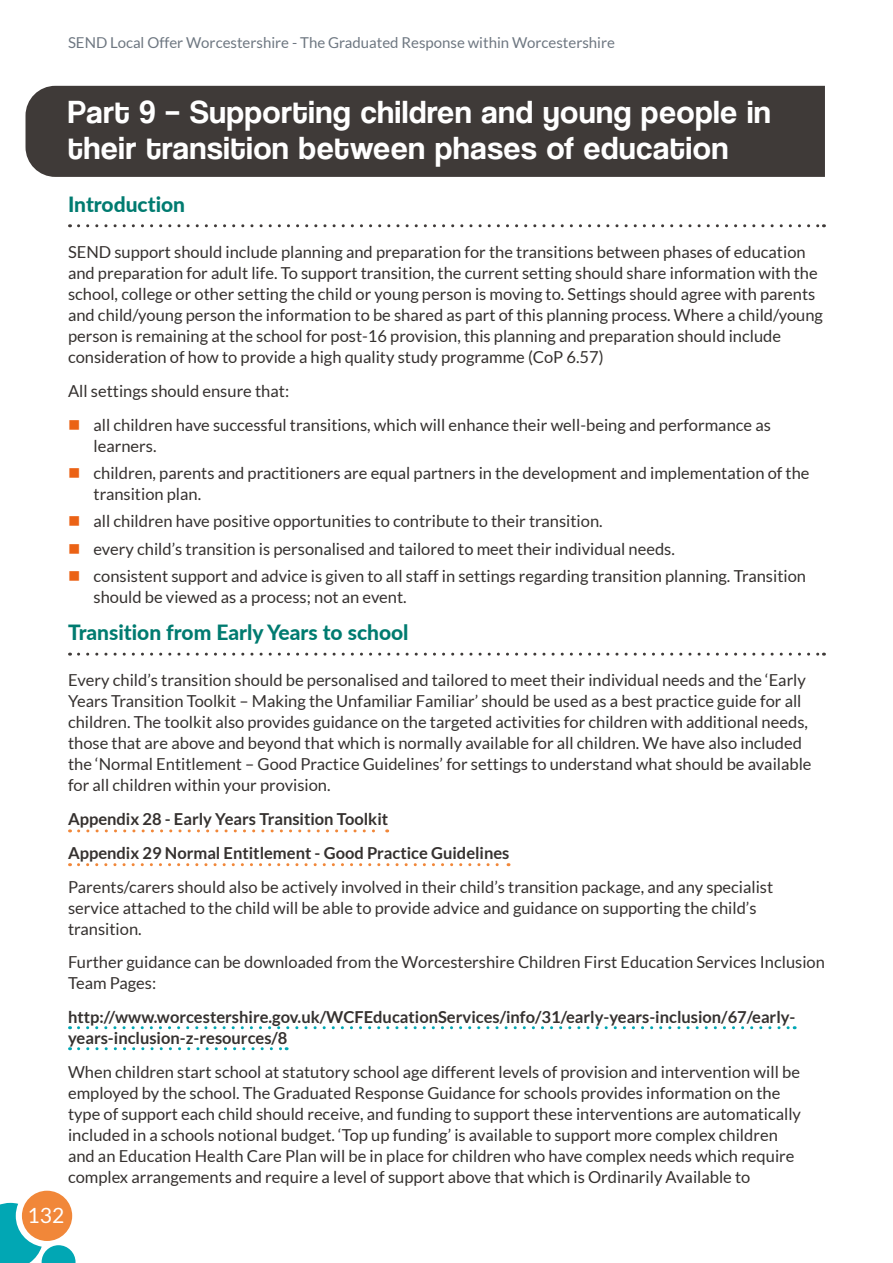
<style>
.page{position:relative;width:893px;height:1263px;background:#fff}
.page>*{position:absolute;margin:0;border:0;box-sizing:border-box;transform-origin:0 0}
.Heading__h2{font:33px/36px "Coolvetica Rg";letter-spacing:.03em;color:#fff}
._2nd_Level_Heading{font:800 21px "Lato";color:#007b70}
.t1{font:21px "Lato";color:#fff}
.Body_Text__P{font:16.5px/21px "Lato";color:#35312f}
.Body_Text__P-2{font:700 16.5px/21px "Lato";color:#35312f}
._4th_Level_Heading{font:700 16.5px "Lato";color:#35312f}
.t2{font:15px "Lato";color:#6e7781}
</style>
<div class="page">
<svg style="left:0;top:1203px;width:76px;height:60px"></svg>
<div style="left:22px;top:1191px;width:50px;height:50px;background:#f18739;border-radius:50%"></div>
<div style="left:26px;top:86px;width:799px;height:91px;background:#3f3a38"></div>
<svg style="left:79px;top:224px;width:745px;height:3px"></svg>
<svg style="left:79px;top:653px;width:745px;height:3px"></svg>
<svg style="left:79px;top:829px;width:309px;height:3px"></svg>
<svg style="left:78px;top:863px;width:431px;height:3px"></svg>
<svg style="left:78px;top:1026px;width:717px;height:3px"></svg>
<svg style="left:79px;top:1047px;width:208px;height:3px"></svg>
<p class="t2" style="left:68px;top:34px;width:548px">SEND Local Offer Worcestershire - The Graduated Response within Worcestershire</p>
<h2 class="Heading__h2" style="left:68px;top:94px;width:704px">Part 9 – Supporting children and young people in their transition between phases of education</h2>
<p class="_2nd_Level_Heading" style="left:68px;top:188px;width:119px">Introduction</p>
<p class="Body_Text__P" style="left:68px;top:241px;width:756px">SEND support should include planning and preparation for the transitions between phases of education and preparation for adult life. To support transition, the current setting should share information with the school, college or other setting the child or young person is moving to. Settings should agree with parents and child/young person the information to be shared as part of this planning process. Where a child/young person is remaining at the school for post-16 provision, this planning and preparation should include consideration of how to provide a high quality study programme (CoP 6.57)</p>
<p class="Body_Text__P" style="left:68px;top:380px;width:223px">All settings should ensure that:</p>
<p class="Body_Text__P" style="left:94px;top:414px;width:679px">all children have successful transitions, which will enhance their well-being and performance as learners.</p>
<p class="Body_Text__P" style="left:94px;top:462px;width:717px">children, parents and practitioners are equal partners in the development and implementation of the transition plan.</p>
<p class="Body_Text__P" style="left:94px;top:511px;width:511px">all children have positive opportunities to contribute to their transition.</p>
<p class="Body_Text__P" style="left:94px;top:538px;width:583px">every child’s transition is personalised and tailored to meet their individual needs.</p>
<p class="Body_Text__P" style="left:94px;top:565px;width:714px">consistent support and advice is given to all staff in settings regarding transition planning. Transition should be viewed as a process; not an event.</p>
<p class="_2nd_Level_Heading" style="left:68px;top:617px;width:342px">Transition from Early Years to school</p>
<p class="Body_Text__P" style="left:68px;top:670px;width:745px">Every child’s transition should be personalised and tailored to meet their individual needs and the ‘Early Years Transition Toolkit – Making the Unfamiliar Familiar’ should be used as a best practice guide for all children. The toolkit also provides guidance on the targeted activities for children with additional needs, those that are above and beyond that which is normally available for all children. We have also included the ‘Normal Entitlement – Good Practice Guidelines’ for settings to understand what should be available for all children within your provision.</p>
<p class="_4th_Level_Heading" style="left:68px;top:810px;width:322px">Appendix 28 - Early Years Transition Toolkit</p>
<p class="_4th_Level_Heading" style="left:68px;top:843px;width:443px">Appendix 29 Normal Entitlement - Good Practice Guidelines</p>
<p class="Body_Text__P" style="left:68px;top:876px;width:707px">Parents/carers should also be actively involved in their child’s transition package, and any specialist service attached to the child will be able to provide advice and guidance on supporting the child’s transition.</p>
<p class="Body_Text__P" style="left:68px;top:952px;width:758px">Further guidance can be downloaded from the Worcestershire Children First Education Services Inclusion<br>Team Pages:</p>
<p class="Body_Text__P-2" style="left:68px;top:1006px;width:729px">http://www.worcestershire.gov.uk/WCFEducationServices/info/31/early-years-inclusion/67/early&shy;years-inclusion-z-resources/8</p>
<p class="Body_Text__P" style="left:68px;top:1061px;width:734px">When children start school at statutory school age different levels of provision and intervention will be employed by the school. The Graduated Response Guidance for schools provides information on the type of support each child should receive, and funding to support these interventions are automatically included in a schools notional budget. ‘Top up funding’ is available to support more complex children and an Education Health Care Plan will be in place for children who have complex needs which require complex arrangements and require a level of support above that which is Ordinarily Available to</p>
<p class="t1" style="left:28px;top:1204px;width:38px">132</p>
</div>
